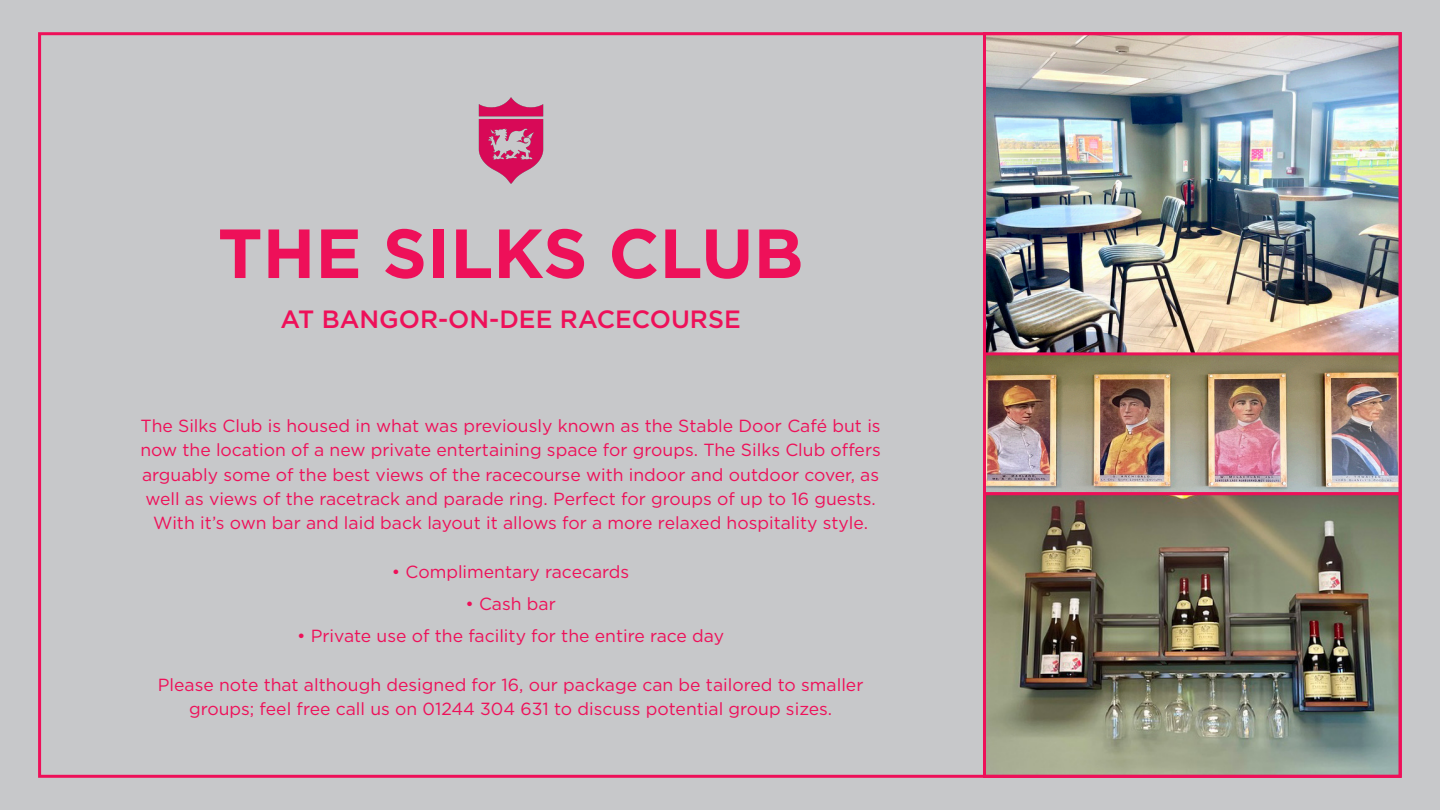
<style>
.page{position:relative;width:1440px;height:810px;background:#c7c8ca}
.page>*{position:absolute;margin:0;border:0;box-sizing:border-box;transform-origin:0 0}
.t1{font:700 69.38px "Gotham HTF";color:#ee1059}
.t2{font:500 24.97px "Gotham HTF";color:#ee1059}
.t3{font:17.55px/24.4px "Gotham HTF";color:#ee1059;text-align:center}
</style>
<div class="page">
<img style="left:987px;top:36px;width:411px;height:316px">
<img style="left:987px;top:356px;width:411px;height:418px">
<div style="left:983px;top:352px;width:419px;height:143px;border:3px solid #ee1059"></div>
<div style="left:983px;top:492px;width:419px;height:286px;border:3px solid #ee1059"></div>
<img style="left:460px;top:92px;width:101px;height:98px">
<p class="t1" style="left:218px;top:213px;width:587px">THE SILKS CLUB</p>
<p class="t2" style="left:281px;top:305px;width:462px">AT BANGOR-ON-DEE RACECOURSE</p>
<p class="t3" style="left:140px;top:413px;width:742px">The Silks Club is housed in what was previously known as the Stable Door Café but is now the location of a new private entertaining space for groups. The Silks Club offers arguably some of the best views of the racecourse with indoor and outdoor cover, as well as views of the racetrack and parade ring. Perfect for groups of up to 16 guests.<br>With it’s own bar and laid back layout it allows for a more relaxed hospitality style.</p>
<p class="t3" style="left:392px;top:559px;width:239px">• Complimentary racecards</p>
<p class="t3" style="left:465px;top:592px;width:92px">• Cash bar</p>
<p class="t3" style="left:297px;top:624px;width:428px">• Private use of the facility for the entire race day</p>
<p class="t3" style="left:158px;top:672px;width:707px">Please note that although designed for 16, our package can be tailored to smaller groups; feel free call us on 01244 304 631 to discuss potential group sizes.</p>
</div>
